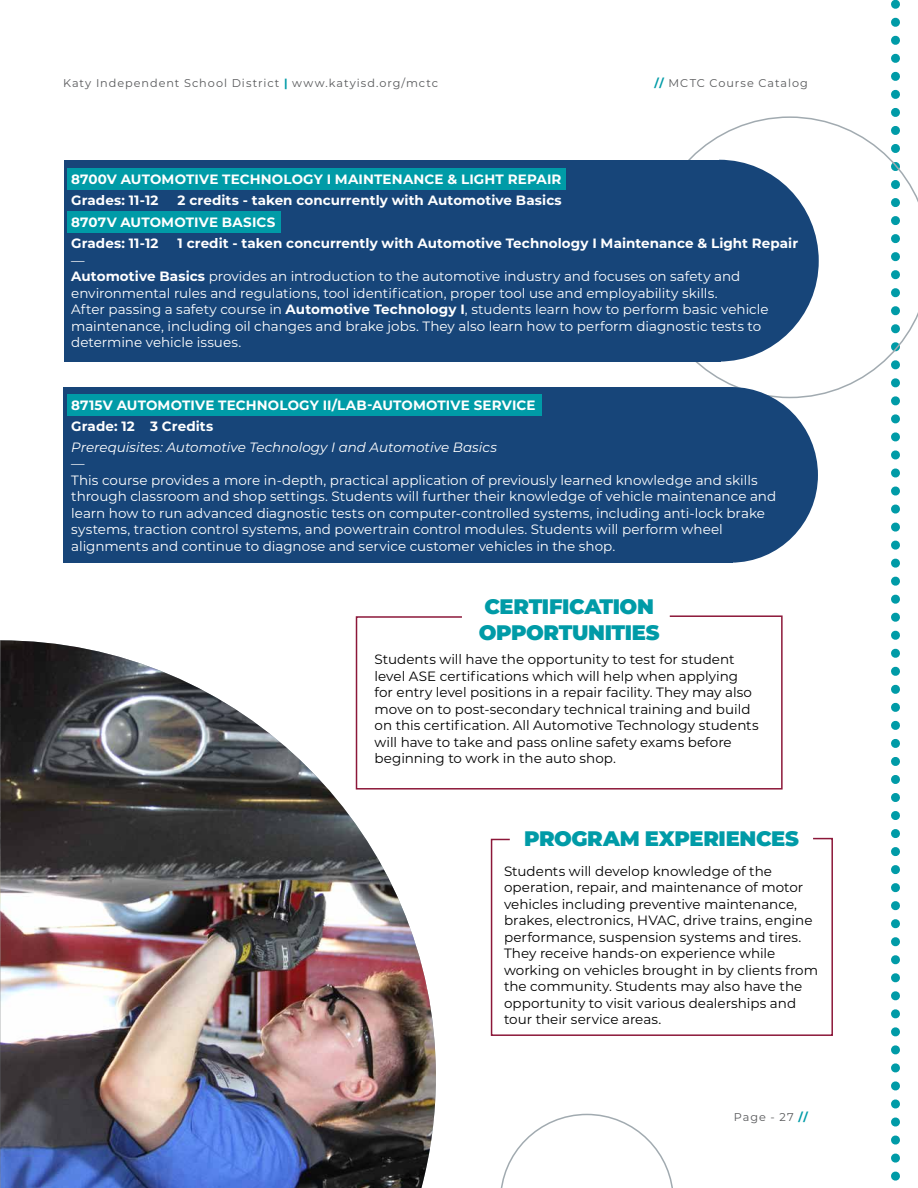
<style>
.page{position:relative;width:918px;height:1188px;background:#fff}
.page>*{position:absolute;margin:0;border:0;box-sizing:border-box;transform-origin:0 0}
.t1{font:900 21px/25.2px "Montserrat";letter-spacing:-.02em;color:#009ba7}
.t2{font:13.5px/16.5px "Montserrat";color:#fff}
.t3{font:13.5px/16.5px "Montserrat";color:#000}
.t4{font:700 13.5px/21px "Montserrat";letter-spacing:.005em;color:#fff}
.t5{font:italic 13.5px "Montserrat";color:#fff}
.t6{font:11.25px "Montserrat";letter-spacing:.085em;color:#58595b}
.s1{font-weight:700;color:#009ba7}
.s2{font-weight:700}
</style>
<div class="page">
<img style="left:1px;top:640px;width:435px;height:548px">
<svg style="left:0;top:640px;width:1px;height:548px"></svg>
<svg style="left:891px;top:0;width:9px;height:1181px"></svg>
<svg style="left:688px;top:116px;width:230px;height:282px"></svg>
<svg style="left:500px;top:1114px;width:173px;height:74px"></svg>
<div style="left:63px;top:387px;width:669px;height:176px;background:#174579"></div>
<svg style="left:732px;top:387px;width:86px;height:176px"></svg>
<div style="left:68px;top:394px;width:474px;height:22px;background:#009ba7"></div>
<svg style="left:490px;top:837px;width:343px;height:199px"></svg>
<svg style="left:355px;top:615px;width:428px;height:175px"></svg>
<div style="left:64px;top:160px;width:656px;height:202px;background:#174579"></div>
<svg style="left:720px;top:160px;width:99px;height:202px"></svg>
<div style="left:68px;top:168px;width:498px;height:22px;background:#009ba7"></div>
<div style="left:68px;top:212px;width:213px;height:21px;background:#009ba7"></div>
<p class="t6" style="left:63px;top:75px;width:376px">Katy Independent School District <span class="s1">|</span> www.katyisd.org/mctc</p>
<p class="t6" style="left:655px;top:75px;width:155px"><span class="s1">//</span> MCTC Course Catalog</p>
<p class="t4" style="left:71px;top:168px;width:492px">8700V AUTOMOTIVE TECHNOLOGY I MAINTENANCE &amp; LIGHT REPAIR<br>Grades: 11-12</p>
<p class="t4" style="left:71px;top:188px;width:492px;line-height:22.5px;text-indent:106px">2 credits - taken concurrently with Automotive Basics<br>8707V AUTOMOTIVE BASICS</p>
<p class="t4" style="left:71px;top:232px;width:89px">Grades: 11-12</p>
<p class="t4" style="left:178px;top:232px;width:622px">1 credit - taken concurrently with Automotive Technology I Maintenance &amp; Light Repair</p>
<p class="t2" style="left:71px;top:251px;width:699px">―<br><span class="s2">Automotive Basics</span> provides an introduction to the automotive industry and focuses on safety and environmental rules and regulations, tool identification, proper tool use and employability skills.<br>After passing a safety course in <span class="s2">Automotive Technology I</span>, students learn how to perform basic vehicle maintenance, including oil changes and brake jobs. They also learn how to perform diagnostic tests to determine vehicle issues.</p>
<p class="t4" style="left:71px;top:394px;width:466px">8715V AUTOMOTIVE TECHNOLOGY II/LAB-AUTOMOTIVE SERVICE<br>Grade: 12 3 Credits</p>
<p class="t5" style="left:71px;top:438px;width:427px">Prerequisites: Automotive Technology I and Automotive Basics</p>
<p class="t2" style="left:71px;top:455px;width:706px">―<br>This course provides a more in-depth, practical application of previously learned knowledge and skills through classroom and shop settings. Students will further their knowledge of vehicle maintenance and learn how to run advanced diagnostic tests on computer-controlled systems, including anti-lock brake systems, traction control systems, and powertrain control modules. Students will perform wheel alignments and continue to diagnose and service customer vehicles in the shop.</p>
<h1 class="t1" style="left:479px;top:593px;width:182px">CERTIFICATION<br>OPPORTUNITIES</h1>
<p class="t3" style="left:375px;top:651px;width:386px">Students will have the opportunity to test for student level ASE certifications which will help when applying for entry level positions in a repair facility. They may also move on to post-secondary technical training and build on this certification. All Automotive Technology students will have to take and pass online safety exams before beginning to work in the auto shop.</p>
<h1 class="t1" style="left:524px;top:825px;width:276px">PROGRAM EXPERIENCES</h1>
<p class="t3" style="left:504px;top:862px;width:316px">Students will develop knowledge of the operation, repair, and maintenance of motor vehicles including preventive maintenance, brakes, electronics, HVAC, drive trains, engine performance, suspension systems and tires.<br>They receive hands-on experience while working on vehicles brought in by clients from the community. Students may also have the opportunity to visit various dealerships and tour their service areas.</p>
<p class="t6" style="left:734px;top:1110px;width:75px">Page - 27 <span class="s1">//</span></p>
</div>
